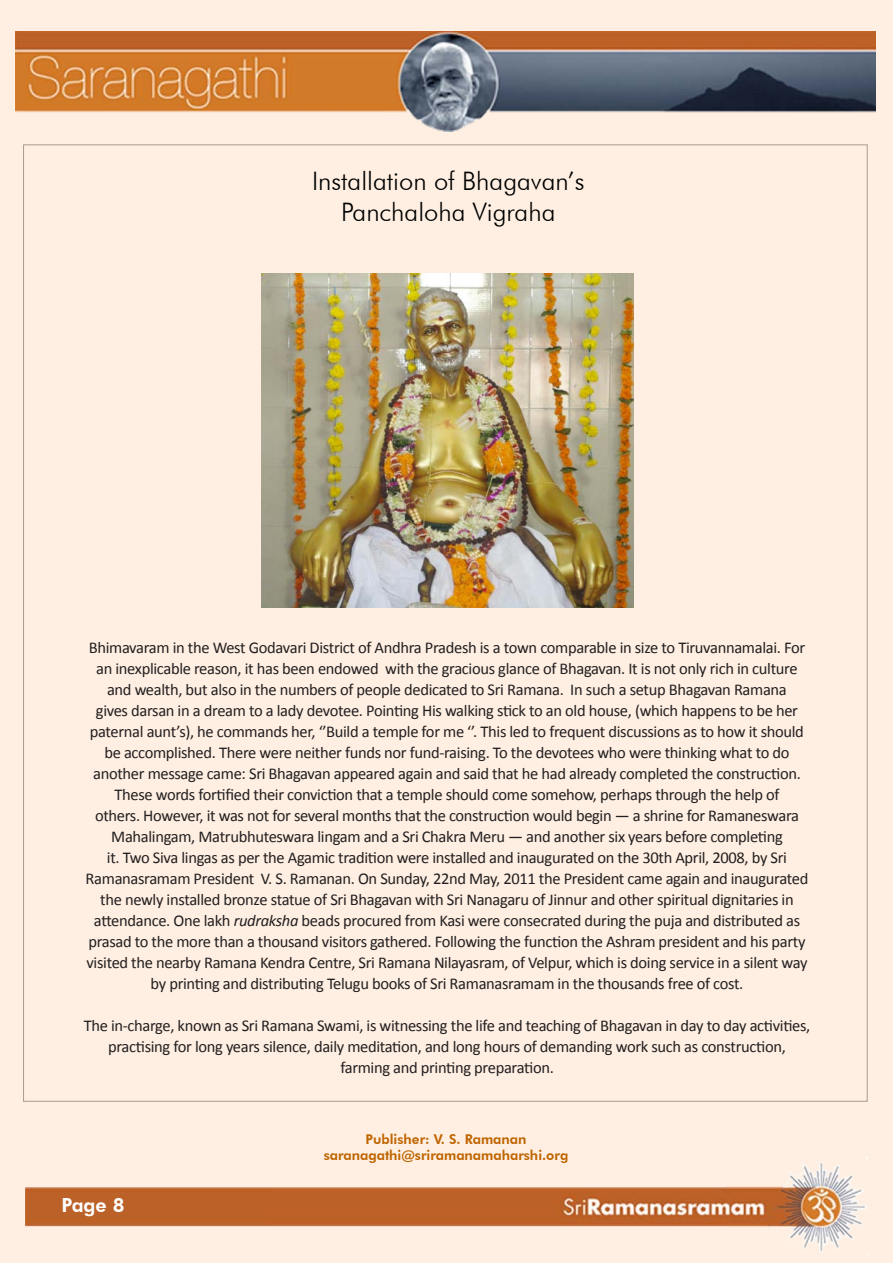
<style>
.page{position:relative;width:893px;height:1263px;background:#feefe2}
.page>*{position:absolute;margin:0;border:0;box-sizing:border-box;transform-origin:0 0}
.Body_text_first{font:300 25.5px "Futura BT";color:#000}
.Body_text_first-2{font:800 19.5px "Futura BT";color:#fff}
.Body_text_first-3{font:16.5px/21px "Calibri";letter-spacing:-.02em;color:#231f20;text-align:center}
.Body_text_first-4{font:800 13.5px "Futura BT";color:#bf6500}
.s1{font-style:italic}
</style>
<div class="page">
<img style="left:25px;top:1157px;width:842px;height:98px">
<img style="left:16px;top:31px;width:859px;height:100px">
<img style="left:261px;top:273px;width:372px;height:335px">
<p class="Body_text_first" style="left:312px;top:165px;width:274px">Installation of Bhagavan’s</p>
<p class="Body_text_first" style="left:341px;top:196px;width:216px">Panchaloha Vigraha</p>
<p class="Body_text_first-3" style="left:86px;top:637px;width:724px">Bhimavaram in the West Godavari District of Andhra Pradesh is a town comparable in size to Tiruvannamalai. For an inexplicable reason, it has been endowed with the gracious glance of Bhagavan. It is not only rich in culture and wealth, but also in the numbers of people dedicated to Sri Ramana. In such a setup Bhagavan Ramana<br>gives darsan in a dream to a lady devotee. Pointing His walking stick to an old house, (which happens to be her paternal aunt’s), he commands her, ‘’Build a temple for me ‘’. This led to frequent discussions as to how it should be accomplished. There were neither funds nor fund-raising. To the devotees who were thinking what to do another message came: Sri Bhagavan appeared again and said that he had already completed the construction.<br>These words fortified their conviction that a temple should come somehow, perhaps through the help of<br>others. However, it was not for several months that the construction would begin — a shrine for Ramaneswara Mahalingam, Matrubhuteswara lingam and a Sri Chakra Meru — and another six years before completing<br>it. Two Siva lingas as per the Agamic tradition were installed and inaugurated on the 30th April, 2008, by Sri Ramanasramam President V. S. Ramanan. On Sunday, 22nd May, 2011 the President came again and inaugurated the newly installed bronze statue of Sri Bhagavan with Sri Nanagaru of Jinnur and other spiritual dignitaries in attendance. One lakh <span class="s1">rudraksha</span> beads procured from Kasi were consecrated during the puja and distributed as prasad to the more than a thousand visitors gathered. Following the function the Ashram president and his party visited the nearby Ramana Kendra Centre, Sri Ramana Nilayasram, of Velpur, which is doing service in a silent way by printing and distributing Telugu books of Sri Ramanasramam in the thousands free of cost.</p>
<p class="Body_text_first-3" style="left:84px;top:1015px;width:728px">The in-charge, known as Sri Ramana Swami, is witnessing the life and teaching of Bhagavan in day to day activities, practising for long years silence, daily meditation, and long hours of demanding work such as construction, farming and printing preparation.</p>
<p class="Body_text_first-2" style="left:62px;top:1193px;width:65px">Page 8</p>
<p class="Body_text_first-4" style="left:366px;top:1131px;width:162px">Publisher: V. S. Ramanan</p>
<p class="Body_text_first-4" style="left:324px;top:1147px;width:246px">saranagathi@sriramanamaharshi.org</p>
</div>
